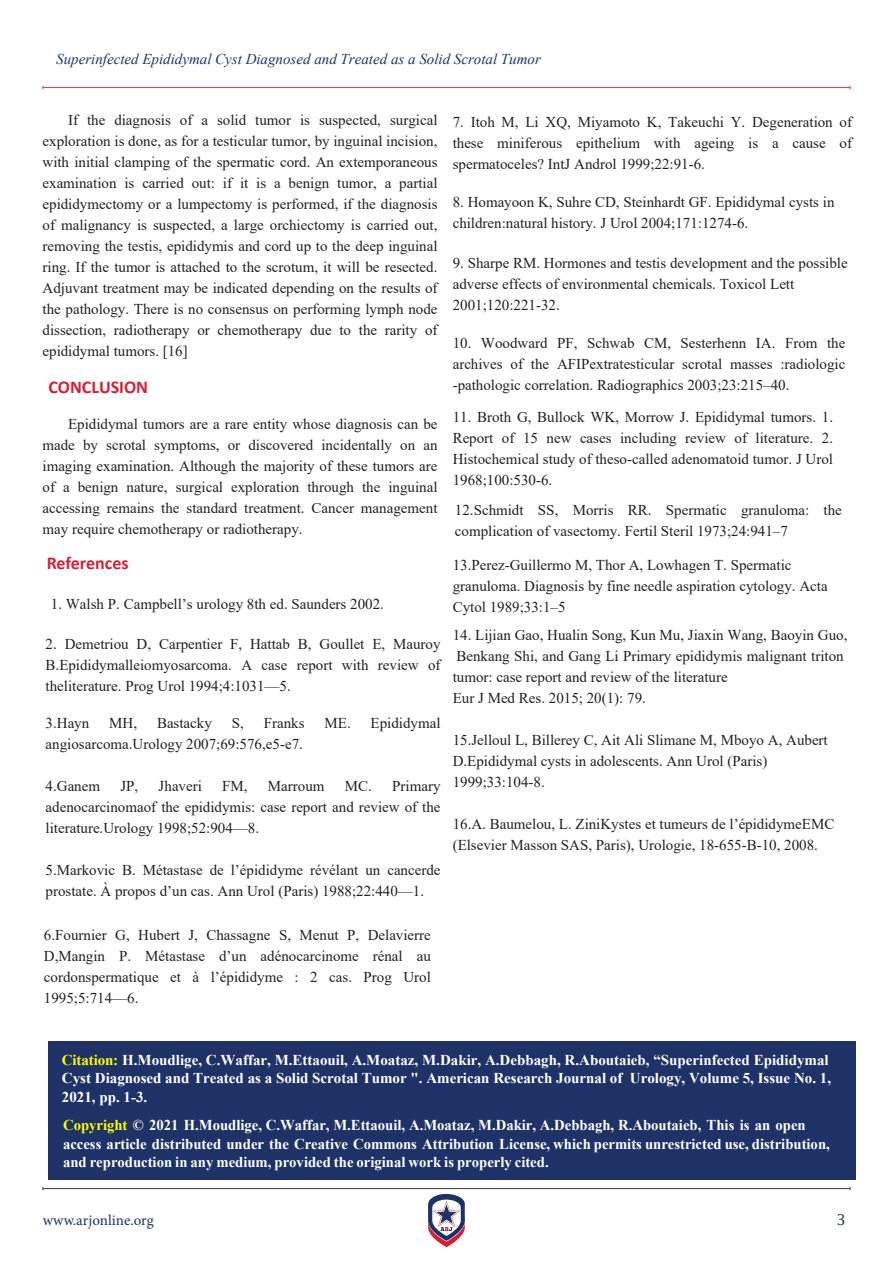
<style>
.page{position:relative;width:893px;height:1263px;background:#fff}
.page>*{position:absolute;margin:0;border:0;box-sizing:border-box;transform-origin:0 0}
.t1{font:700 18px "Calibri";color:#d12138}
.t2{font:15px/21px "Times New Roman";color:#231f20;text-align:justify}
.t3{font:700 15px/18.8px "Times New Roman";color:#fff}
.t4{font:italic 15px "Times New Roman";color:#1f3267}
.t5{font:15px "Minion Pro";color:#1f3267}
.t6{font:15px "Lucida Fax";color:#1f3267}
.s1{color:#ff0}
</style>
<div class="page">
<hr style="left:43px;top:1188px;width:807px;height:1px;background:#3e3e3f">
<hr style="left:43px;top:87px;width:807px;height:1px;background:#d53f44">
<svg style="left:428px;top:1193px;width:37px;height:54px"></svg>
<div style="left:48px;top:1041px;width:808px;height:139px;background:#1f3267"></div>
<p class="t4" style="left:56px;top:54px;width:486px">Superinfected Epididymal Cyst Diagnosed and Treated as a Solid Scrotal Tumor</p>
<p class="t2" style="left:43px;top:111px;width:396px;text-indent:26px">If the diagnosis of a solid tumor is suspected, surgical exploration is done, as for a testicular tumor, by inguinal incision, with initial clamping of the spermatic cord. An extemporaneous examination is carried out: if it is a benign tumor, a partial epididymectomy or a lumpectomy is performed, if the diagnosis of malignancy is suspected, a large orchiectomy is carried out, removing the testis, epididymis and cord up to the deep inguinal ring. If the tumor is attached to the scrotum, it will be resected.<br>Adjuvant treatment may be indicated depending on the results of the pathology. There is no consensus on performing lymph node dissection, radiotherapy or chemotherapy due to the rarity of epididymal tumors. [16]</p>
<p class="t1" style="left:48px;top:380px;width:101px">CONCLUSION</p>
<p class="t2" style="left:43px;top:415px;width:396px;text-indent:26px">Epididymal tumors are a rare entity whose diagnosis can be made by scrotal symptoms, or discovered incidentally on an imaging examination. Although the majority of these tumors are of a benign nature, surgical exploration through the inguinal accessing remains the standard treatment. Cancer management may require chemotherapy or radiotherapy.</p>
<p class="t1" style="left:47px;top:553px;width:83px">References</p>
<p class="t2" style="left:51px;top:595px;width:335px">1. Walsh P. Campbell’s urology 8th ed. Saunders 2002.</p>
<p class="t2" style="left:46px;top:635px;width:396px">2. Demetriou D, Carpentier F, Hattab B, Goullet E, Mauroy B.Epididymalleiomyosarcoma. A case report with review of theliterature. Prog Urol 1994;4:1031—5.</p>
<p class="t2" style="left:46px;top:714px;width:45px">3.Hayn</p>
<p class="t2" style="left:109px;top:714px;width:29px">MH,</p>
<p class="t2" style="left:157px;top:714px;width:56px">Bastacky</p>
<p class="t2" style="left:232px;top:714px;width:14px">S,</p>
<p class="t2" style="left:264px;top:714px;width:42px">Franks</p>
<p class="t2" style="left:325px;top:714px;width:118px">ME. Epididymal</p>
<p class="t2" style="left:46px;top:735px;width:259px">angiosarcoma.Urology 2007;69:576,e5-e7.</p>
<p class="t2" style="left:46px;top:777px;width:56px">4.Ganem</p>
<p class="t2" style="left:120px;top:777px;width:19px">JP,</p>
<p class="t2" style="left:159px;top:777px;width:45px">Jhaveri</p>
<p class="t2" style="left:222px;top:777px;width:27px">FM,</p>
<p class="t2" style="left:268px;top:777px;width:58px">Marroum</p>
<p class="t2" style="left:46px;top:777px;width:396px;text-indent:299px">MC. Primary adenocarcinomaof the epididymis: case report and review of the literature.Urology 1998;52:904—8.</p>
<p class="t2" style="left:46px;top:861px;width:396px">5.Markovic B. Métastase de l’épididyme révélant un cancerde prostate. À propos d’un cas. Ann Urol (Paris) 1988;22:440—1.</p>
<p class="t2" style="left:453px;top:113px;width:401px">7. Itoh M, Li XQ, Miyamoto K, Takeuchi Y. Degeneration of these miniferous epithelium with ageing is a cause of spermatoceles? IntJ Androl 1999;22:91-6.</p>
<p class="t2" style="left:453px;top:193px;width:383px">8. Homayoon K, Suhre CD, Steinhardt GF. Epididymal cysts in children:natural history. J Urol 2004;171:1274-6.</p>
<p class="t2" style="left:453px;top:254px;width:397px;text-align:left">9. Sharpe RM. Hormones and testis development and the possible adverse effects of environmental chemicals. Toxicol Lett<br>2001;120:221-32.</p>
<p class="t2" style="left:453px;top:334px;width:394px">10. Woodward PF, Schwab CM, Sesterhenn IA. From the archives of the AFIPextratesticular scrotal masses :radiologic -pathologic correlation. Radiographics 2003;23:215–40.</p>
<p class="t2" style="left:453px;top:408px;width:382px">11. Broth G, Bullock WK, Morrow J. Epididymal tumors. 1.<br>Report of 15 new cases including review of literature. 2.<br>Histochemical study of theso-called adenomatoid tumor. J Urol 1968;100:530-6.</p>
<p class="t2" style="left:455px;top:501px;width:388px">12.Schmidt SS, Morris RR. Spermatic granuloma: the complication of vasectomy. Fertil Steril 1973;24:941–7</p>
<p class="t2" style="left:453px;top:556px;width:377px;text-align:left">13.Perez-Guillermo M, Thor A, Lowhagen T. Spermatic granuloma. Diagnosis by fine needle aspiration cytology. Acta<br>Cytol 1989;33:1–5</p>
<p class="t2" style="left:453px;top:626px;width:396px;text-align:left">14. Lijian Gao, Hualin Song, Kun Mu, Jiaxin Wang, Baoyin Guo, Benkang Shi, and Gang Li Primary epididymis malignant triton tumor: case report and review of the literature<br>Eur J Med Res. 2015; 20(1): 79.</p>
<p class="t2" style="left:453px;top:731px;width:377px;text-align:left">15.Jelloul L, Billerey C, Ait Ali Slimane M, Mboyo A, Aubert<br>D.Epididymal cysts in adolescents. Ann Urol (Paris)<br>1999;33:104-8.</p>
<p class="t2" style="left:453px;top:815px;width:383px">16.A. Baumelou, L. ZiniKystes et tumeurs de l’épididymeEMC (Elsevier Masson SAS, Paris), Urologie, 18-655-B-10, 2008.</p>
<p class="t2" style="left:44px;top:926px;width:388px">6.Fournier G, Hubert J, Chassagne S, Menut P, Delavierre D,Mangin P. Métastase d’un adénocarcinome rénal au cordonspermatique et à l’épididyme : 2 cas. Prog Urol 1995;5:714—6.</p>
<p class="t3" style="left:62px;top:1052px;width:771px"><span class="s1">Citation:</span> H.Moudlige, C.Waffar, M.Ettaouil, A.Moataz, M.Dakir, A.Debbagh, R.Aboutaieb, “Superinfected Epididymal<br>Cyst Diagnosed and Treated as a Solid Scrotal Tumor ". American Research Journal of Urology, Volume 5, Issue No. 1,<br>2021, pp. 1-3.</p>
<p class="t3" style="left:63px;top:1117px;width:768px"><span class="s1">Copyright</span> © 2021 H.Moudlige, C.Waffar, M.Ettaouil, A.Moataz, M.Dakir, A.Debbagh, R.Aboutaieb, This is an open access article distributed under the Creative Commons Attribution License, which permits unrestricted use, distribution, and reproduction in any medium, provided the original work is properly cited.</p>
<p class="t5" style="left:43px;top:1214px;width:112px">www.arjonline.org</p>
<p class="t6" style="left:836px;top:1211px;width:11px">3</p>
</div>
